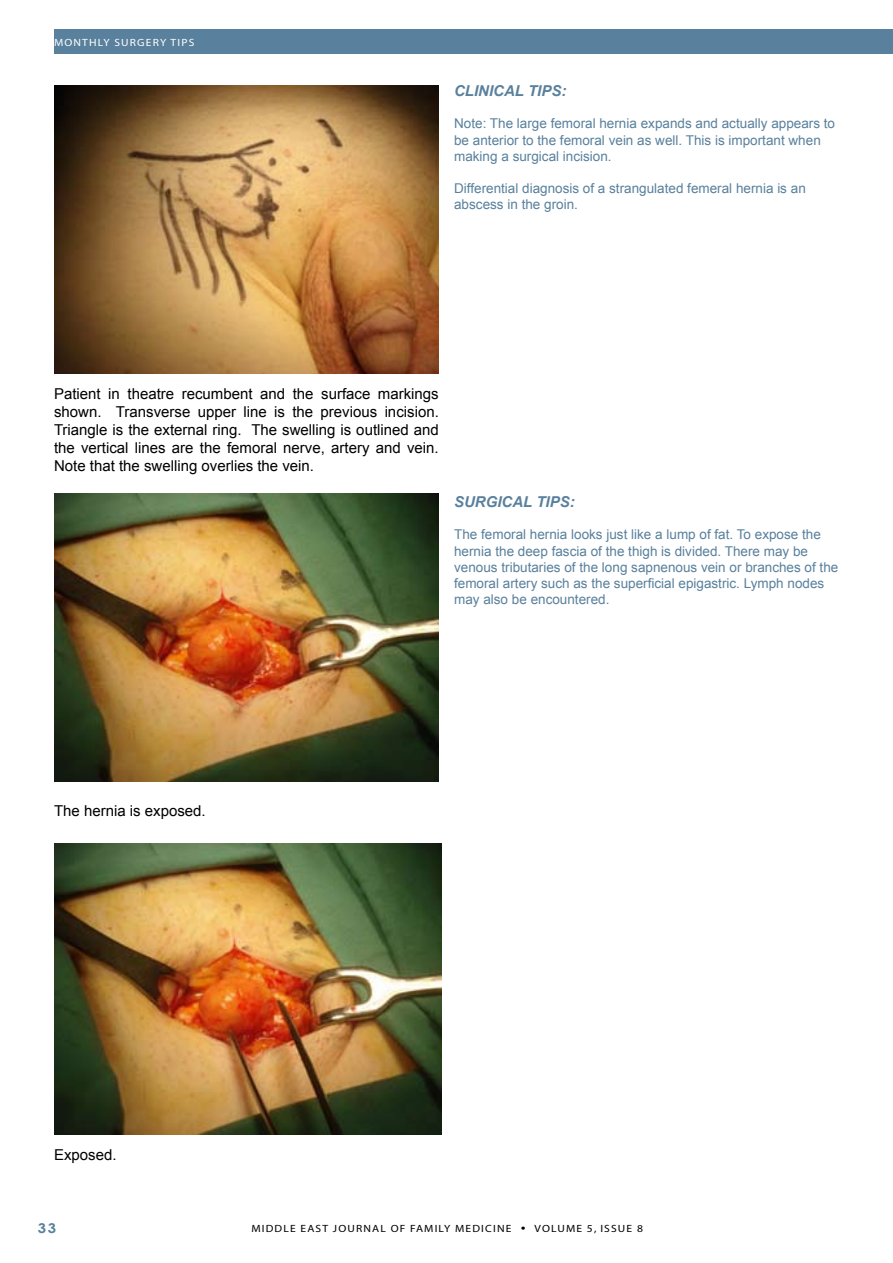
<style>
.page{position:relative;width:893px;height:1263px;background:#fff}
.page>*{position:absolute;margin:0;border:0;box-sizing:border-box;transform-origin:0 0}
.t1{font:15px/18px "Arial";color:#000;text-align:justify}
.t2{font:italic 700 15px "Arial";color:#59809c}
.t3{font:13.5px/16.2px "Arial";color:#59809c}
.t4{font:700 13.5px "Century Gothic";color:#59809c;scale:1.1 1}
.t5{font:10.5px "Myriad";letter-spacing:.1em;color:#000;scale:1.1 1}
.t6{font:10.5px "Myriad";letter-spacing:.1em;color:#fff;scale:1.1 1}
.s1{font-family:"Century Gothic";font-weight:700}
</style>
<div class="page">
<div style="left:54px;top:30px;width:839px;height:24px;background:#59809c"></div>
<img style="left:54px;top:85px;width:385px;height:289px">
<img style="left:54px;top:493px;width:384px;height:288px">
<img style="left:54px;top:844px;width:387px;height:290px">
<p class="t6" style="left:54px;top:37px;width:129px">MONTHLY SURGERY TIPS</p>
<p class="t2" style="left:454px;top:80px;width:114px">CLINICAL TIPS:</p>
<p class="t3" style="left:454px;top:116px;width:382px">Note: The large femoral hernia expands and actually appears to be anterior to the femoral vein as well. This is important when making a surgical incision.</p>
<p class="t3" style="left:454px;top:180px;width:353px">Differential diagnosis of a strangulated femeral hernia is an abscess in the groin.</p>
<p class="t1" style="left:54px;top:385px;width:386px">Patient in theatre recumbent and the surface markings shown. Transverse upper line is the previous incision.<br>Triangle is the external ring. The swelling is outlined and the vertical lines are the femoral nerve, artery and vein.<br>Note that the swelling overlies the vein.</p>
<p class="t2" style="left:454px;top:492px;width:122px">SURGICAL TIPS:</p>
<p class="t3" style="left:454px;top:527px;width:386px">The femoral hernia looks just like a lump of fat. To expose the hernia the deep fascia of the thigh is divided. There may be venous tributaries of the long sapnenous vein or branches of the femoral artery such as the superficial epigastric. Lymph nodes may also be encountered.</p>
<p class="t1" style="left:54px;top:801px;width:153px">The hernia is exposed.</p>
<p class="t1" style="left:54px;top:1146px;width:64px">Exposed.</p>
<p class="t4" style="left:38px;top:1217px;width:18px">33</p>
<p class="t5" style="left:251px;top:1223px;width:357px">MIDDLE EAST JOURNAL OF FAMILY MEDICINE <span class="s1">•</span> VOLUME 5, ISSUE 8</p>
</div>
